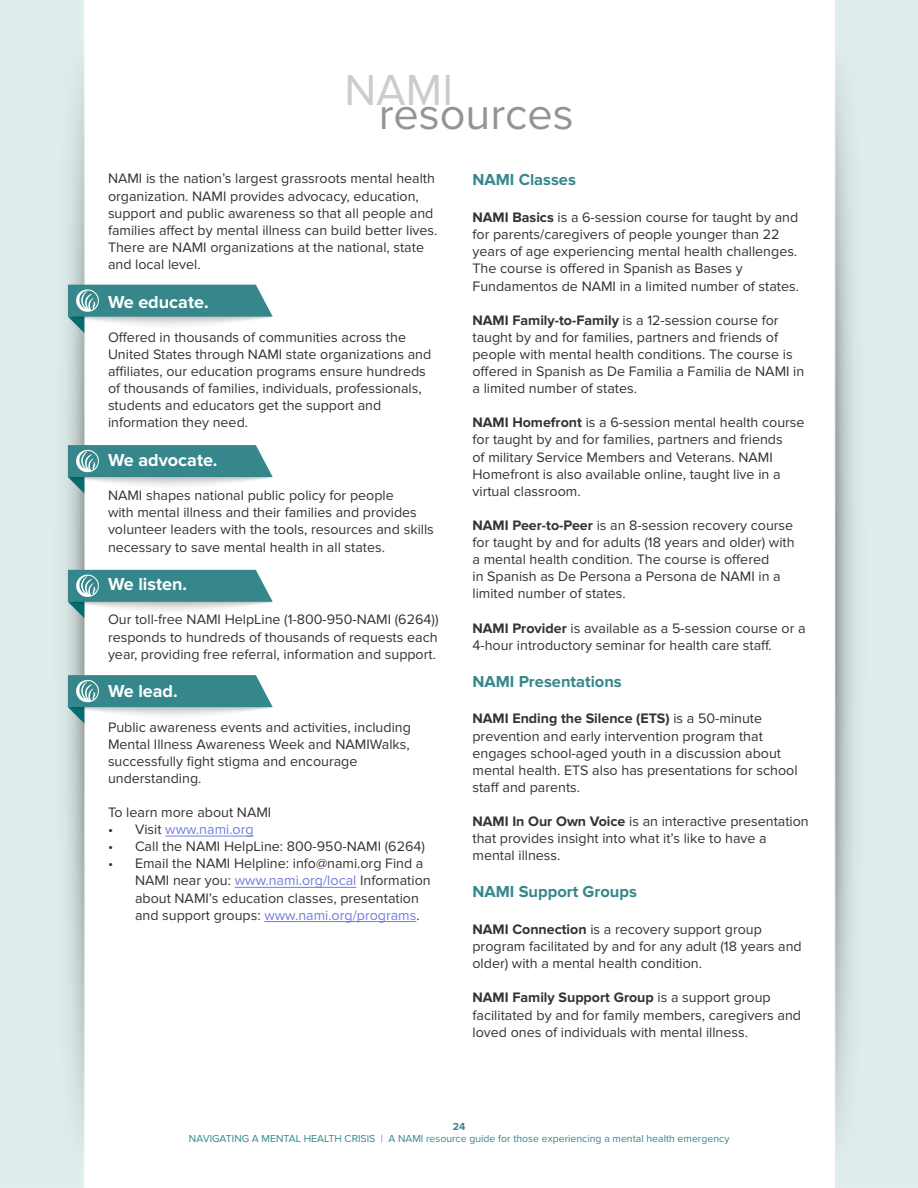
<style>
.page{position:relative;width:918px;height:1188px;background:#fff}
.page>*{position:absolute;margin:0;border:0;box-sizing:border-box;transform-origin:0 0}
.t1{font:45px "Proxima Nova";color:#949494}
.t2{font:45px "Proxima Nova";color:#ccc}
.t3{font:700 18px "Proxima Nova";color:#fff}
.t4{font:700 16.5px "Proxima Nova";color:#36878c}
.t5{font:14.25px/17.1px "Proxima Nova";color:#333}
.t6{font:14.25px "Proxima Nova";color:#727dde}
.t7{font:10.5px "Proxima Nova";color:#36878c}
.t8{font:700 10.5px "Proxima Nova";color:#36878c}
.s1{color:#333}
.s2{color:#727dde}
.s3{font-weight:700}
</style>
<div class="page">
<img style="left:0;top:0;width:918px;height:1188px">
<hr style="left:165px;top:836px;width:89px;height:1px;background:#727dde">
<hr style="left:235px;top:887px;width:121px;height:1px;background:#727dde">
<hr style="left:264px;top:921px;width:152px;height:1px;background:#727dde">
<svg style="left:68px;top:285px;width:205px;height:48px"></svg>
<svg style="left:68px;top:445px;width:205px;height:48px"></svg>
<svg style="left:68px;top:570px;width:205px;height:48px"></svg>
<svg style="left:68px;top:675px;width:205px;height:49px"></svg>
<p class="t2" style="left:344px;top:64px;width:110px">NAMI</p>
<p class="t1" style="left:379px;top:89px;width:197px">resources</p>
<p class="t5" style="left:108px;top:170px;width:331px">NAMI is the nation’s largest grassroots mental health organization. NAMI provides advocacy, education, support and public awareness so that all people and families affect by mental illness can build better lives.<br>There are NAMI organizations at the national, state and local level.</p>
<p class="t3" style="left:108px;top:291px;width:102px">We educate.</p>
<p class="t5" style="left:108px;top:329px;width:325px">Offered in thousands of communities across the United States through NAMI state organizations and affiliates, our education programs ensure hundreds of thousands of families, individuals, professionals, students and educators get the support and information they need.</p>
<p class="t3" style="left:108px;top:450px;width:111px">We advocate.</p>
<p class="t5" style="left:108px;top:487px;width:327px">NAMI shapes national public policy for people<br>with mental illness and their families and provides volunteer leaders with the tools, resources and skills necessary to save mental health in all states.</p>
<p class="t3" style="left:108px;top:574px;width:81px">We listen.</p>
<p class="t5" style="left:108px;top:611px;width:332px;text-align:justify">Our toll-free NAMI HelpLine (1-800-950-NAMI (6264)) responds to hundreds of thousands of requests each year, providing free referral, information and support.</p>
<p class="t3" style="left:108px;top:681px;width:71px">We lead.</p>
<p class="t5" style="left:108px;top:718px;width:304px">Public awareness events and activities, including Mental Illness Awareness Week and NAMIWalks, successfully fight stigma and encourage understanding.</p>
<p class="t5" style="left:108px;top:804px;width:165px">To learn more about NAMI</p>
<p class="t6" style="left:108px;top:821px;width:147px"><span class="s1">• Visit</span> www.nami.org</p>
<p class="t5" style="left:108px;top:838px;width:319px">• Call the NAMI HelpLine: 800-950-NAMI (6264)</p>
<p class="t5" style="left:135px;top:855px;width:297px;text-indent:-27px">• Email the NAMI Helpline: info@nami.org Find a NAMI near you: <span class="s2">www.nami.org/local</span> Information about NAMI’s education classes, presentation and support groups: <span class="s2">www.nami.org/programs</span>.</p>
<p class="t4" style="left:472px;top:170px;width:105px">NAMI Classes</p>
<p class="t5" style="left:472px;top:209px;width:328px"><span class="s3">NAMI Basics</span> is a 6-session course for taught by and for parents/caregivers of people younger than 22 years of age experiencing mental health challenges.<br>The course is offered in Spanish as Bases y Fundamentos de NAMI in a limited number of states.</p>
<p class="t5" style="left:472px;top:312px;width:333px"><span class="s3">NAMI Family-to-Family</span> is a 12-session course for taught by and for families, partners and friends of people with mental health conditions. The course is offered in Spanish as De Familia a Familia de NAMI in a limited number of states.</p>
<p class="t5" style="left:472px;top:414px;width:334px"><span class="s3">NAMI Homefront</span> is a 6-session mental health course for taught by and for families, partners and friends<br>of military Service Members and Veterans. NAMI Homefront is also available online, taught live in a virtual classroom.</p>
<p class="t5" style="left:472px;top:517px;width:324px"><span class="s3">NAMI Peer-to-Peer</span> is an 8-session recovery course for taught by and for adults (18 years and older) with a mental health condition. The course is offered<br>in Spanish as De Persona a Persona de NAMI in a limited number of states.</p>
<p class="t5" style="left:472px;top:619px;width:335px"><span class="s3">NAMI Provider</span> is available as a 5-session course or a<br>4-hour introductory seminar for health care staff.</p>
<p class="t4" style="left:472px;top:672px;width:151px">NAMI Presentations</p>
<p class="t5" style="left:472px;top:710px;width:327px"><span class="s3">NAMI Ending the Silence (ETS)</span> is a 50-minute prevention and early intervention program that engages school-aged youth in a discussion about mental health. ETS also has presentations for school staff and parents.</p>
<p class="t5" style="left:472px;top:813px;width:338px"><span class="s3">NAMI In Our Own Voice</span> is an interactive presentation that provides insight into what it’s like to have a mental illness.</p>
<p class="t4" style="left:472px;top:882px;width:166px">NAMI Support Groups</p>
<p class="t5" style="left:472px;top:921px;width:331px"><span class="s3">NAMI Connection</span> is a recovery support group program facilitated by and for any adult (18 years and older) with a mental health condition.</p>
<p class="t5" style="left:472px;top:989px;width:330px"><span class="s3">NAMI Family Support Group</span> is a support group facilitated by and for family members, caregivers and loved ones of individuals with mental illness.</p>
<p class="t8" style="left:453px;top:1120px;width:14px">24</p>
<p class="t7" style="left:189px;top:1133px;width:542px">NAVIGATING A MENTAL HEALTH CRISIS | A NAMI resource guide for those experiencing a mental health emergency</p>
</div>
